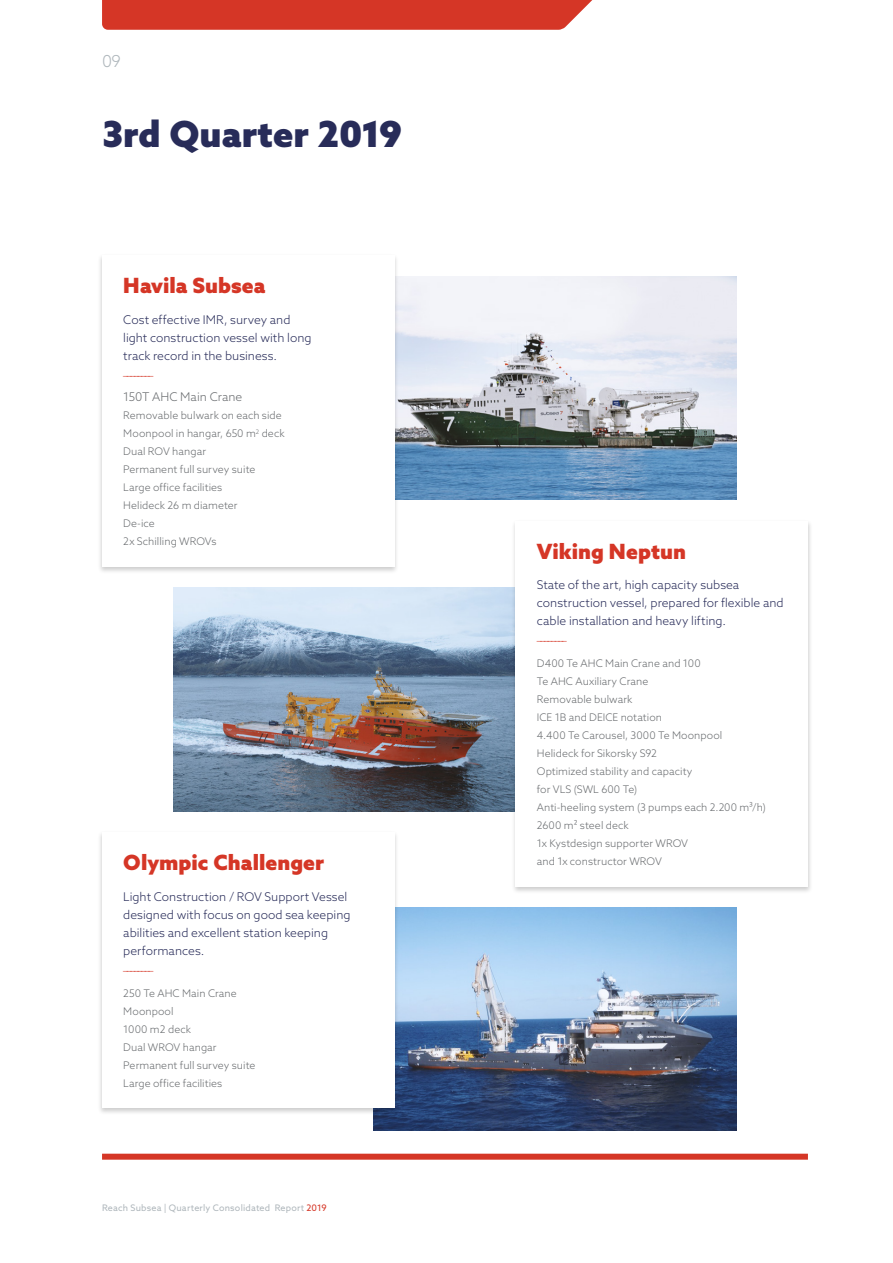
<style>
.page{position:relative;width:893px;height:1263px;background:#fff}
.page>*{position:absolute;margin:0;border:0;box-sizing:border-box;transform-origin:0 0}
.t1{font:900 36px "Azo Sans";color:#282c59}
.t2{font:900 21px "Azo Sans";color:#d53626}
.t3{font:300 16.5px "Azo Sans";color:#aeb6bb}
.t4{font:300 12px/18px "Azo Sans";color:#282c59}
.t5{font:300 12px "Azo Sans";letter-spacing:.005em;color:#686b6e}
.t6{font:300 10.5px/18px "Azo Sans";letter-spacing:.005em;color:#686b6e}
.t7{font:10.5px "Azo Sans";color:#d53626}
.t8{font:9px "Azo Sans";letter-spacing:.02em;color:#aeb6bb}
.s1{color:#d53626}
</style>
<div class="page">
<div style="left:102px;top:1154px;width:706px;height:6px;background:#d53626"></div>
<div style="left:102px;top:0;width:491px;height:30px;background:#d53626"></div>
<img style="left:373px;top:907px;width:364px;height:224px">
<img style="left:399px;top:276px;width:338px;height:223px">
<img style="left:173px;top:588px;width:338px;height:223px">
<div style="left:97px;top:253px;width:302px;height:321px;background:#000;opacity:.2"></div>
<div style="left:102px;top:255px;width:292px;height:312px;background:#fff"></div>
<div style="left:511px;top:519px;width:302px;height:375px;background:#000;opacity:.2"></div>
<div style="left:516px;top:521px;width:292px;height:365px;background:#fff"></div>
<div style="left:97px;top:831px;width:302px;height:284px;background:#000;opacity:.2"></div>
<div style="left:102px;top:832px;width:292px;height:276px;background:#fff"></div>
<h3 class="t3" style="left:102px;top:50px;width:20px">09</h3>
<h1 class="t1" style="left:102px;top:110px;width:302px">3rd Quarter 2019</h1>
<h2 class="t2" style="left:123px;top:271px;width:144px">Havila Subsea</h2>
<p class="t4" style="left:123px;top:310px;width:190px">Cost effective IMR, survey and light construction vessel with long track record in the business.</p>
<p class="t7" style="left:123px;top:364px;width:32px">________</p>
<p class="t5" style="left:123px;top:389px;width:121px">150T AHC Main Crane</p>
<p class="t6" style="left:123px;top:406px;width:163px">Removable bulwark on each side<br>Moonpool in hangar, 650 m<sup>2</sup> deck<br>Dual ROV hangar<br>Permanent full survey suite<br>Large office facilities<br>Helideck 26 m diameter<br>De-ice<br>2x Schilling WROVs</p>
<h2 class="t2" style="left:537px;top:537px;width:151px">Viking Neptun</h2>
<p class="t4" style="left:537px;top:576px;width:248px">State of the art, high capacity subsea construction vessel, prepared for flexible and cable installation and heavy lifting.</p>
<p class="t7" style="left:537px;top:630px;width:32px">________</p>
<p class="t6" style="left:537px;top:654px;width:231px">D400 Te AHC Main Crane and 100<br>Te AHC Auxiliary Crane<br>Removable bulwark<br>ICE 1B and DEICE notation<br>4.400 Te Carousel, 3000 Te Moonpool<br>Helideck for Sikorsky S92<br>Optimized stability and capacity<br>for VLS (SWL 600 Te)<br>Anti-heeling system (3 pumps each 2.200 m³/h)<br>2600 m² steel deck<br>1x Kystdesign supporter WROV</p>
<h2 class="t2" style="left:123px;top:849px;width:202px">Olympic Challenger</h2>
<p class="t6" style="left:537px;top:852px;width:126px">and 1x constructor WROV</p>
<p class="t4" style="left:123px;top:887px;width:229px">Light Construction / ROV Support Vessel designed with focus on good sea keeping abilities and excellent station keeping performances.</p>
<p class="t7" style="left:123px;top:959px;width:32px">________</p>
<p class="t6" style="left:123px;top:984px;width:134px">250 Te AHC Main Crane<br>Moonpool<br>1000 m2 deck<br>Dual WROV hangar<br>Permanent full survey suite<br>Large office facilities</p>
<p class="t8" style="left:102px;top:1202px;width:226px">Reach Subsea | Quarterly Consolidated Report <span class="s1">2019</span></p>
</div>
